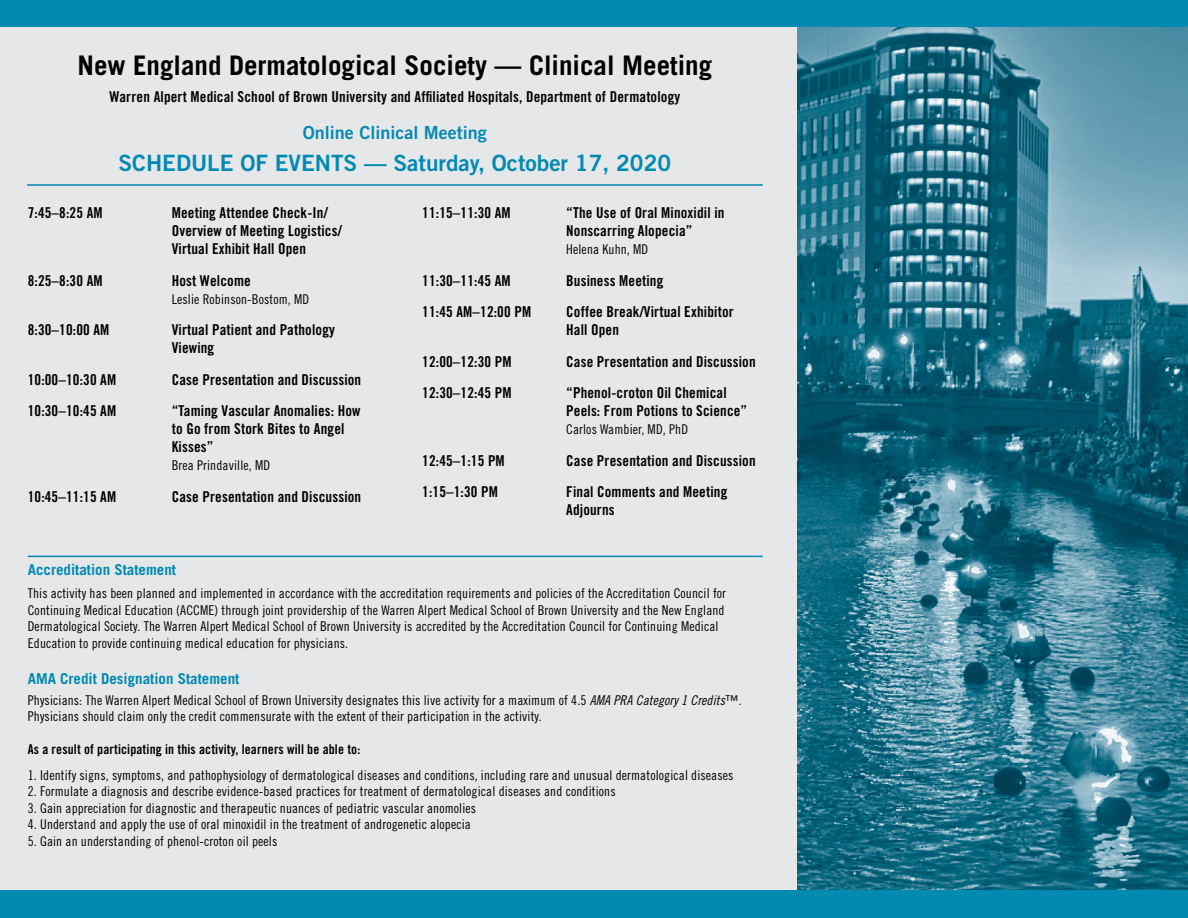
<style>
.page{position:relative;width:1188px;height:918px;background:#fff}
.page>*{position:absolute;margin:0;border:0;box-sizing:border-box;transform-origin:0 0}
.t1{font:700 27px "Trade Gothic LT Std";color:#000}
.t2{font:22.5px "Trade Gothic LT Std Bd 2";color:#008ab1}
.t3{font:18px "Trade Gothic LT Std Bd 2";color:#008ab1}
.t4{font:15px/18px "Trade Gothic LT Std Bd Cn 20";letter-spacing:.01em;color:#000}
.t5{font:700 15px "Trade Gothic LT Std";color:#008ab1}
.t6{font:13.5px/16.5px "Trade Gothic LT Std Cn 18";letter-spacing:.01em;color:#000}
.t7{font:13.5px "Trade Gothic LT Std Bd Cn 20";letter-spacing:.01em;color:#000}
.s1{font-family:"Trade Gothic LT Std Cn 18 Obl"}
</style>
<div class="page">
<div style="left:0;top:0;width:803px;height:918px;background:#e6e7e8"></div>
<hr style="left:27px;top:184px;width:736px;height:2px;background:#008ab1">
<hr style="left:28px;top:556px;width:735px;height:1px;background:#008ab1">
<img style="left:797px;top:26px;width:391px;height:864px">
<div style="left:0;top:890px;width:1188px;height:28px;background:#008ab1"></div>
<div style="left:0;top:0;width:1188px;height:26px;background:#008ab1"></div>
<h1 class="t1" style="left:78px;top:49px;width:636px">New England Dermatological Society — Clinical Meeting</h1>
<p class="t4" style="left:109px;top:87px;width:573px">Warren Alpert Medical School of Brown University and Affiliated Hospitals, Department of Dermatology</p>
<h3 class="t3" style="left:303px;top:122px;width:186px">Online Clinical Meeting</h3>
<h2 class="t2" style="left:119px;top:149px;width:554px">SCHEDULE OF EVENTS — Saturday, October 17, 2020</h2>
<p class="t4" style="left:28px;top:204px;width:76px">7:45–8:25 AM</p>
<p class="t4" style="left:172px;top:204px;width:172px">Meeting Attendee Check-In/<br>Overview of Meeting Logistics/<br>Virtual Exhibit Hall Open</p>
<p class="t4" style="left:28px;top:271px;width:76px">8:25–8:30 AM</p>
<p class="t4" style="left:172px;top:271px;width:81px">Host Welcome</p>
<p class="t6" style="left:172px;top:290px;width:139px">Leslie Robinson-Bostom, MD</p>
<p class="t4" style="left:28px;top:321px;width:83px">8:30–10:00 AM</p>
<p class="t4" style="left:172px;top:321px;width:165px">Virtual Patient and Pathology<br>Viewing</p>
<p class="t4" style="left:28px;top:370px;width:90px">10:00–10:30 AM</p>
<p class="t4" style="left:172px;top:370px;width:191px">Case Presentation and Discussion</p>
<p class="t4" style="left:28px;top:402px;width:90px">10:30–10:45 AM</p>
<p class="t4" style="left:172px;top:402px;width:190px">“Taming Vascular Anomalies: How to Go from Stork Bites to Angel<br>Kisses”</p>
<p class="t6" style="left:172px;top:457px;width:100px">Brea Prindaville, MD</p>
<p class="t4" style="left:28px;top:487px;width:90px">10:45–11:15 AM</p>
<p class="t4" style="left:172px;top:487px;width:191px">Case Presentation and Discussion</p>
<p class="t4" style="left:422px;top:204px;width:90px">11:15–11:30 AM</p>
<p class="t4" style="left:566px;top:204px;width:160px">“The Use of Oral Minoxidil in<br>Nonscarring Alopecia”</p>
<p class="t6" style="left:566px;top:241px;width:84px">Helena Kuhn, MD</p>
<p class="t4" style="left:422px;top:271px;width:90px">11:30–11:45 AM</p>
<p class="t4" style="left:566px;top:271px;width:99px">Business Meeting</p>
<p class="t4" style="left:422px;top:303px;width:110px">11:45 AM–12:00 PM</p>
<p class="t4" style="left:566px;top:303px;width:169px">Coffee Break/Virtual Exhibitor<br>Hall Open</p>
<p class="t4" style="left:422px;top:352px;width:91px">12:00–12:30 PM</p>
<p class="t4" style="left:566px;top:352px;width:191px">Case Presentation and Discussion</p>
<p class="t4" style="left:422px;top:384px;width:91px">12:30–12:45 PM</p>
<p class="t4" style="left:566px;top:384px;width:183px">“Phenol-croton Oil Chemical<br>Peels: From Potions to Science”</p>
<p class="t6" style="left:566px;top:421px;width:123px">Carlos Wambier, MD, PhD</p>
<p class="t4" style="left:422px;top:451px;width:84px">12:45–1:15 PM</p>
<p class="t4" style="left:566px;top:451px;width:191px">Case Presentation and Discussion</p>
<p class="t4" style="left:422px;top:483px;width:77px">1:15–1:30 PM</p>
<p class="t4" style="left:566px;top:483px;width:163px">Final Comments and Meeting<br>Adjourns</p>
<p class="t5" style="left:28px;top:561px;width:150px">Accreditation Statement</p>
<p class="t6" style="left:28px;top:585px;width:700px">This activity has been planned and implemented in accordance with the accreditation requirements and policies of the Accreditation Council for Continuing Medical Education (ACCME) through joint providership of the Warren Alpert Medical School of Brown University and the New England Dermatological Society. The Warren Alpert Medical School of Brown University is accredited by the Accreditation Council for Continuing Medical Education to provide continuing medical education for physicians.</p>
<p class="t5" style="left:28px;top:669px;width:213px">AMA Credit Designation Statement</p>
<p class="t6" style="left:28px;top:692px;width:715px">Physicians: The Warren Alpert Medical School of Brown University designates this live activity for a maximum of 4.5 <span class="s1">AMA PRA Category 1 Credits</span>™.<br>Physicians should claim only the credit commensurate with the extent of their participation in the activity.</p>
<p class="t7" style="left:28px;top:741px;width:334px">As a result of participating in this activity, learners will be able to:</p>
<p class="t6" style="left:28px;top:767px;width:707px">1. Identify signs, symptoms, and pathophysiology of dermatological diseases and conditions, including rare and unusual dermatological diseases</p>
<p class="t6" style="left:28px;top:783px;width:589px">2. Formulate a diagnosis and describe evidence-based practices for treatment of dermatological diseases and conditions</p>
<p class="t6" style="left:28px;top:800px;width:450px">3. Gain appreciation for diagnostic and therapeutic nuances of pediatric vascular anomolies</p>
<p class="t6" style="left:28px;top:816px;width:445px">4. Understand and apply the use of oral minoxidil in the treatment of androgenetic alopecia</p>
<p class="t6" style="left:28px;top:833px;width:251px">5. Gain an understanding of phenol-croton oil peels</p>
</div>
